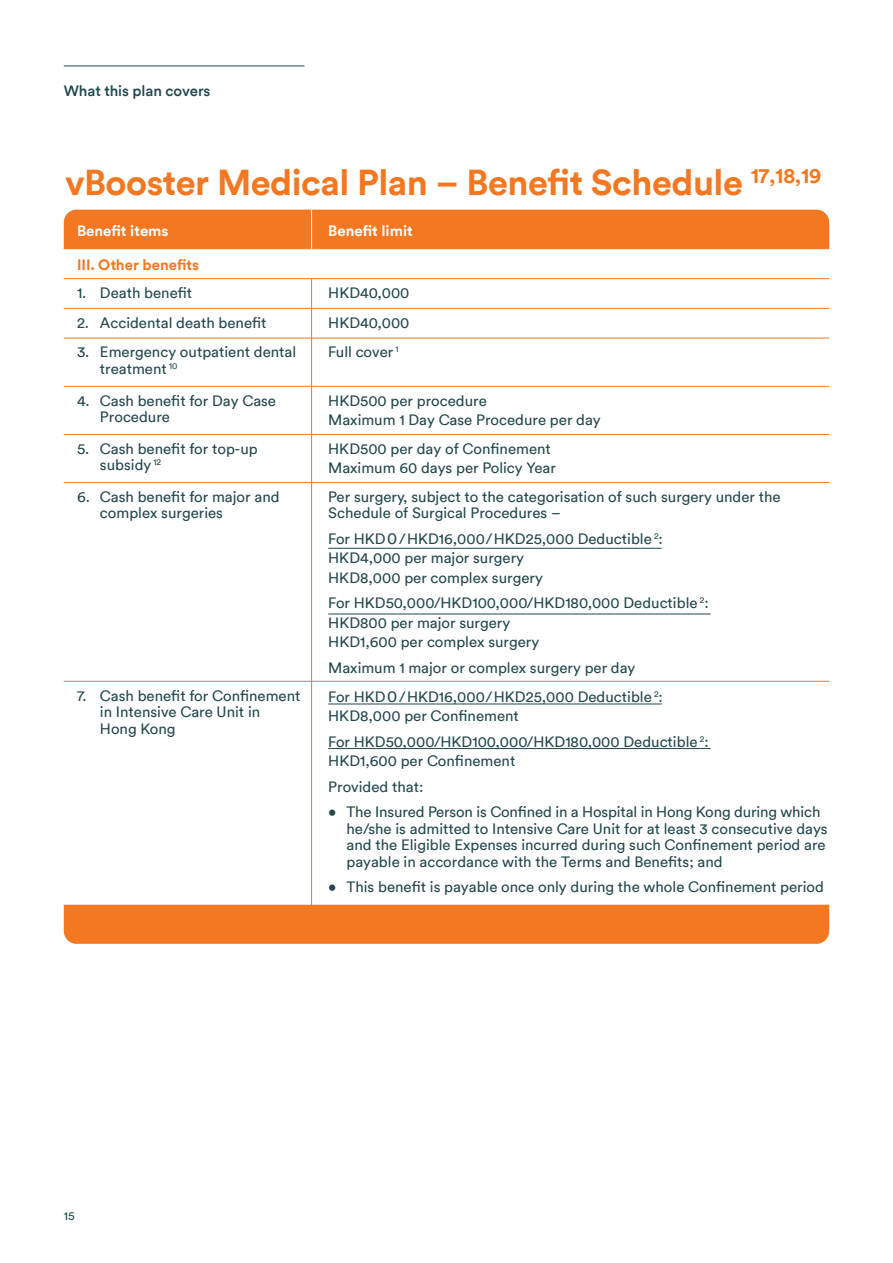
<style>
.page{position:relative;width:893px;height:1263px;background:#fff}
.page>*{position:absolute;margin:0;border:0;box-sizing:border-box;transform-origin:0 0}
.t1{font:700 36px "FWD Circular TT";letter-spacing:-.015em;color:#f47721}
.t2{font:15px/16.5px "FWD Circular TT";color:#24484d}
.t3{font:700 15px "FWD Circular TT";color:#fff}
.t4{font:500 15px "FWD Circular TT";letter-spacing:-.005em;color:#24484d}
.t5{font:700 15px "FWD Circular TT";color:#f47721}
.t6{font:12px "FWD Circular TT";color:#24484d}
.s1{font-size:16.5px}
</style>
<div class="page">
<hr style="left:64px;top:66px;width:240px;height:1px;background:#24484d">
<hr style="left:311px;top:279px;width:1px;height:632px;background:#f47721">
<hr style="left:64px;top:308px;width:765px;height:1px;background:#f47721">
<div style="left:64px;top:210px;width:765px;height:38px;background:#f47721"></div>
<hr style="left:64px;top:278px;width:765px;height:1px;background:#f47721">
<hr style="left:64px;top:248px;width:765px;height:1px;background:#f47721">
<hr style="left:64px;top:338px;width:765px;height:1px;background:#f47721">
<hr style="left:64px;top:386px;width:765px;height:1px;background:#f47721">
<hr style="left:64px;top:434px;width:765px;height:1px;background:#f47721">
<hr style="left:64px;top:482px;width:765px;height:1px;background:#f47721">
<hr style="left:311px;top:210px;width:1px;height:39px;background:#fff">
<hr style="left:328px;top:548px;width:334px;height:1px;background:#24484d">
<hr style="left:328px;top:614px;width:383px;height:1px;background:#24484d">
<hr style="left:64px;top:681px;width:765px;height:1px;background:#f47721">
<hr style="left:328px;top:704px;width:334px;height:1px;background:#24484d">
<hr style="left:328px;top:748px;width:383px;height:1px;background:#24484d">
<div style="left:64px;top:905px;width:765px;height:39px;background:#f47721"></div>
<p class="t4" style="left:64px;top:80px;width:148px">What this plan covers</p>
<h1 class="t1" style="left:65px;top:157px;width:758px">vBooster Medical Plan – Benefit Schedule <sup>17,18,19</sup></h1>
<p class="t3" style="left:77px;top:221px;width:93px">Benefit items</p>
<p class="t3" style="left:328px;top:221px;width:86px">Benefit limit</p>
<p class="t5" style="left:77px;top:254px;width:124px">III. Other benefits</p>
<p class="t2" style="left:77px;top:284px;width:117px">1. Death benefit</p>
<p class="t2" style="left:328px;top:284px;width:83px">HKD40,000</p>
<p class="t2" style="left:77px;top:313px;width:191px">2. Accidental death benefit</p>
<p class="t2" style="left:328px;top:313px;width:83px">HKD40,000</p>
<p class="t2" style="left:100px;top:343px;width:198px;text-indent:-23px">3. Emergency outpatient dental treatment <sup>10</sup></p>
<p class="t2" style="left:328px;top:343px;width:72px">Full cover <sup>1</sup></p>
<p class="t2" style="left:100px;top:391px;width:178px;text-indent:-23px">4. Cash benefit for Day Case<br>Procedure</p>
<p class="t2" style="left:328px;top:390px;width:274px;line-height:19.5px">HKD500 per procedure<br>Maximum 1 Day Case Procedure per day</p>
<p class="t2" style="left:100px;top:440px;width:159px;text-indent:-23px">5. Cash benefit for top-up subsidy <sup>12</sup></p>
<p class="t2" style="left:328px;top:438px;width:229px;line-height:19.5px">HKD500 per day of Confinement<br>Maximum 60 days per Policy Year</p>
<p class="t2" style="left:100px;top:488px;width:181px;text-indent:-23px">6. Cash benefit for major and complex surgeries</p>
<p class="t2" style="left:328px;top:488px;width:454px">Per surgery, subject to the categorisation of such surgery under the<br>Schedule of Surgical Procedures –</p>
<p class="t2" style="left:328px;top:528px;width:336px;line-height:19.5px">For HKD<span class="s1">0</span>/HKD16,000/HKD25,000 Deductible <sup>2</sup>:<br>HKD4,000 per major surgery<br>HKD8,000 per complex surgery</p>
<p class="t2" style="left:328px;top:593px;width:382px;line-height:19.5px">For HKD50,000/HKD100,000/HKD180,000 Deductible <sup>2</sup>:<br>HKD800 per major surgery<br>HKD1,600 per complex surgery</p>
<p class="t2" style="left:328px;top:659px;width:309px">Maximum 1 major or complex surgery per day</p>
<p class="t2" style="left:100px;top:686px;width:202px;text-indent:-23px">7. Cash benefit for Confinement in Intensive Care Unit in<br>Hong Kong</p>
<p class="t2" style="left:328px;top:686px;width:336px;line-height:19.5px">For HKD<span class="s1">0</span>/HKD16,000/HKD25,000 Deductible <sup>2</sup>:<br>HKD8,000 per Confinement</p>
<p class="t2" style="left:328px;top:731px;width:382px;line-height:19.5px">For HKD50,000/HKD100,000/HKD180,000 Deductible <sup>2</sup>:<br>HKD1,600 per Confinement</p>
<p class="t2" style="left:328px;top:778px;width:97px">Provided that:</p>
<p class="t2" style="left:347px;top:803px;width:483px;text-indent:-18px">• The Insured Person is Confined in a Hospital in Hong Kong during which he/she is admitted to Intensive Care Unit for at least 3 consecutive days and the Eligible Expenses incurred during such Confinement period are payable in accordance with the Terms and Benefits; and</p>
<p class="t2" style="left:328px;top:878px;width:497px">• This benefit is payable once only during the whole Confinement period</p>
<p class="t6" style="left:64px;top:1208px;width:12px">15</p>
</div>
